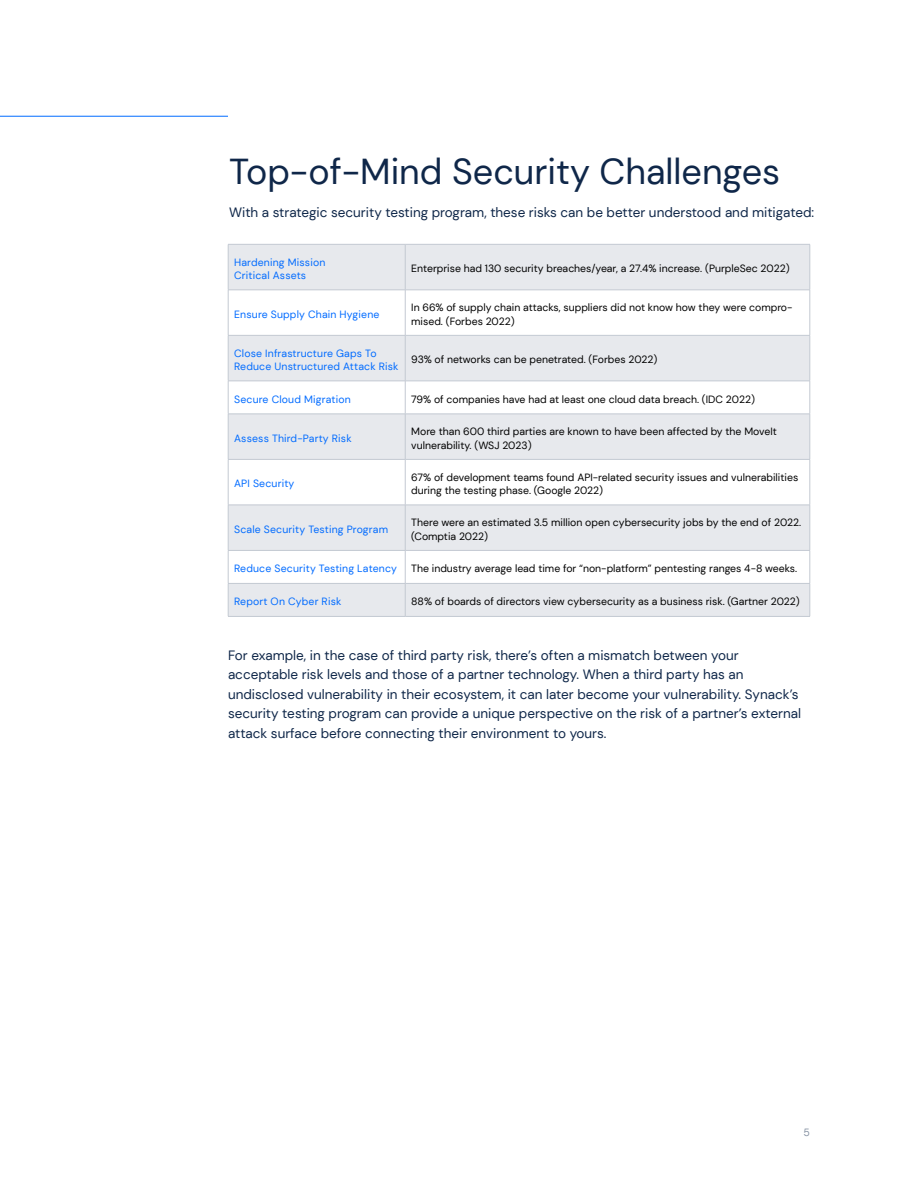
<style>
.page{position:relative;width:918px;height:1188px;background:#fff}
.page>*{position:absolute;margin:0;border:0;box-sizing:border-box;transform-origin:0 0}
.t1{font:36px "DM Sans";color:#0f2749}
.t2{font:13.5px/19.5px "DM Sans";color:#0f2749}
.t3{font:10.5px/13.5px "DM Sans";color:#000}
.t4{font:10.5px/13.5px "DM Sans";letter-spacing:.015em;color:#016bff}
.t5{font:10.5px "DM Sans";color:#8793a4}
</style>
<div class="page">
<svg style="left:229px;top:245px;width:581px;height:371px;fill:#e7e9ed"></svg>
<svg style="left:406px;top:291px;width:404px;height:292px"></svg>
<hr style="left:228px;top:244px;width:177px;height:1px;background:#c3c9d2">
<hr style="left:228px;top:245px;width:1px;height:45px;background:#c3c9d2">
<hr style="left:405px;top:244px;width:405px;height:1px;background:#c3c9d2">
<hr style="left:405px;top:245px;width:1px;height:45px;background:#c3c9d2">
<hr style="left:810px;top:245px;width:1px;height:45px;background:#c3c9d2">
<hr style="left:228px;top:290px;width:177px;height:1px;background:#c3c9d2">
<hr style="left:228px;top:290px;width:1px;height:45px;background:#c3c9d2">
<hr style="left:405px;top:290px;width:405px;height:1px;background:#c3c9d2">
<hr style="left:405px;top:290px;width:1px;height:45px;background:#c3c9d2">
<hr style="left:810px;top:290px;width:1px;height:45px;background:#c3c9d2">
<hr style="left:228px;top:381px;width:1px;height:33px;background:#c3c9d2">
<hr style="left:405px;top:381px;width:1px;height:33px;background:#c3c9d2">
<hr style="left:810px;top:381px;width:1px;height:33px;background:#c3c9d2">
<hr style="left:228px;top:460px;width:1px;height:45px;background:#c3c9d2">
<hr style="left:405px;top:460px;width:1px;height:45px;background:#c3c9d2">
<hr style="left:810px;top:460px;width:1px;height:45px;background:#c3c9d2">
<hr style="left:228px;top:551px;width:1px;height:32px;background:#c3c9d2">
<hr style="left:405px;top:551px;width:1px;height:32px;background:#c3c9d2">
<hr style="left:810px;top:551px;width:1px;height:32px;background:#c3c9d2">
<hr style="left:228px;top:335px;width:177px;height:1px;background:#c3c9d2">
<hr style="left:228px;top:336px;width:1px;height:45px;background:#c3c9d2">
<hr style="left:228px;top:381px;width:177px;height:1px;background:#c3c9d2">
<hr style="left:405px;top:335px;width:405px;height:1px;background:#c3c9d2">
<hr style="left:405px;top:336px;width:1px;height:45px;background:#c3c9d2">
<hr style="left:810px;top:336px;width:1px;height:45px;background:#c3c9d2">
<hr style="left:405px;top:381px;width:405px;height:1px;background:#c3c9d2">
<hr style="left:228px;top:414px;width:177px;height:1px;background:#c3c9d2">
<hr style="left:228px;top:414px;width:1px;height:45px;background:#c3c9d2">
<hr style="left:228px;top:459px;width:177px;height:1px;background:#c3c9d2">
<hr style="left:405px;top:414px;width:405px;height:1px;background:#c3c9d2">
<hr style="left:405px;top:414px;width:1px;height:45px;background:#c3c9d2">
<hr style="left:810px;top:414px;width:1px;height:45px;background:#c3c9d2">
<hr style="left:405px;top:459px;width:405px;height:1px;background:#c3c9d2">
<hr style="left:228px;top:505px;width:177px;height:1px;background:#c3c9d2">
<hr style="left:228px;top:505px;width:1px;height:45px;background:#c3c9d2">
<hr style="left:228px;top:550px;width:177px;height:1px;background:#c3c9d2">
<hr style="left:405px;top:505px;width:405px;height:1px;background:#c3c9d2">
<hr style="left:405px;top:505px;width:1px;height:45px;background:#c3c9d2">
<hr style="left:810px;top:505px;width:1px;height:45px;background:#c3c9d2">
<hr style="left:405px;top:550px;width:405px;height:1px;background:#c3c9d2">
<hr style="left:228px;top:583px;width:177px;height:1px;background:#c3c9d2">
<hr style="left:228px;top:584px;width:1px;height:32px;background:#c3c9d2">
<hr style="left:228px;top:616px;width:177px;height:1px;background:#c3c9d2">
<hr style="left:405px;top:583px;width:405px;height:1px;background:#c3c9d2">
<hr style="left:405px;top:584px;width:1px;height:32px;background:#c3c9d2">
<hr style="left:810px;top:584px;width:1px;height:32px;background:#c3c9d2">
<hr style="left:405px;top:616px;width:405px;height:1px;background:#c3c9d2">
<hr style="left:0;top:116px;width:228px;height:1px;background:#016bff">
<h1 class="t1" style="left:229px;top:150px;width:553px">Top-of-Mind Security Challenges</h1>
<p class="t2" style="left:229px;top:203px;width:587px">With a strategic security testing program, these risks can be better understood and mitigated:</p>
<p class="t4" style="left:234px;top:255px;width:93px">Hardening Mission<br>Critical Assets</p>
<p class="t3" style="left:411px;top:262px;width:380px">Enterprise had 130 security breaches/year, a 27.4% increase. (PurpleSec 2022)</p>
<p class="t4" style="left:234px;top:307px;width:147px">Ensure Supply Chain Hygiene</p>
<p class="t3" style="left:411px;top:301px;width:383px">In 66% of supply chain attacks, suppliers did not know how they were compro&shy;mised. (Forbes 2022)</p>
<p class="t4" style="left:234px;top:346px;width:166px">Close Infrastructure Gaps To<br>Reduce Unstructured Attack Risk</p>
<p class="t3" style="left:411px;top:353px;width:248px">93% of networks can be penetrated. (Forbes 2022)</p>
<p class="t4" style="left:234px;top:392px;width:118px">Secure Cloud Migration</p>
<p class="t3" style="left:411px;top:392px;width:345px">79% of companies have had at least one cloud data breach. (IDC 2022)</p>
<p class="t4" style="left:234px;top:431px;width:119px">Assess Third-Party Risk</p>
<p class="t3" style="left:411px;top:425px;width:367px">More than 600 third parties are known to have been affected by the MoveIt vulnerability. (WSJ 2023)</p>
<p class="t4" style="left:234px;top:477px;width:62px">API Security</p>
<p class="t3" style="left:411px;top:470px;width:389px">67% of development teams found API-related security issues and vulnerabilities during the testing phase. (Google 2022)</p>
<p class="t4" style="left:234px;top:522px;width:155px">Scale Security Testing Program</p>
<p class="t3" style="left:411px;top:516px;width:392px">There were an estimated 3.5 million open cybersecurity jobs by the end of 2022. (Comptia 2022)</p>
<p class="t4" style="left:234px;top:562px;width:164px">Reduce Security Testing Latency</p>
<p class="t3" style="left:411px;top:562px;width:387px">The industry average lead time for “non-platform” pentesting ranges 4-8 weeks.</p>
<p class="t4" style="left:234px;top:595px;width:109px">Report On Cyber Risk</p>
<p class="t3" style="left:411px;top:595px;width:390px">88% of boards of directors view cybersecurity as a business risk. (Gartner 2022)</p>
<p class="t2" style="left:228px;top:645px;width:575px">For example, in the case of third party risk, there’s often a mismatch between your acceptable risk levels and those of a partner technology. When a third party has an undisclosed vulnerability in their ecosystem, it can later become your vulnerability. Synack’s security testing program can provide a unique perspective on the risk of a partner’s external attack surface before connecting their environment to yours.</p>
<p class="t5" style="left:804px;top:1126px;width:8px">5</p>
</div>
